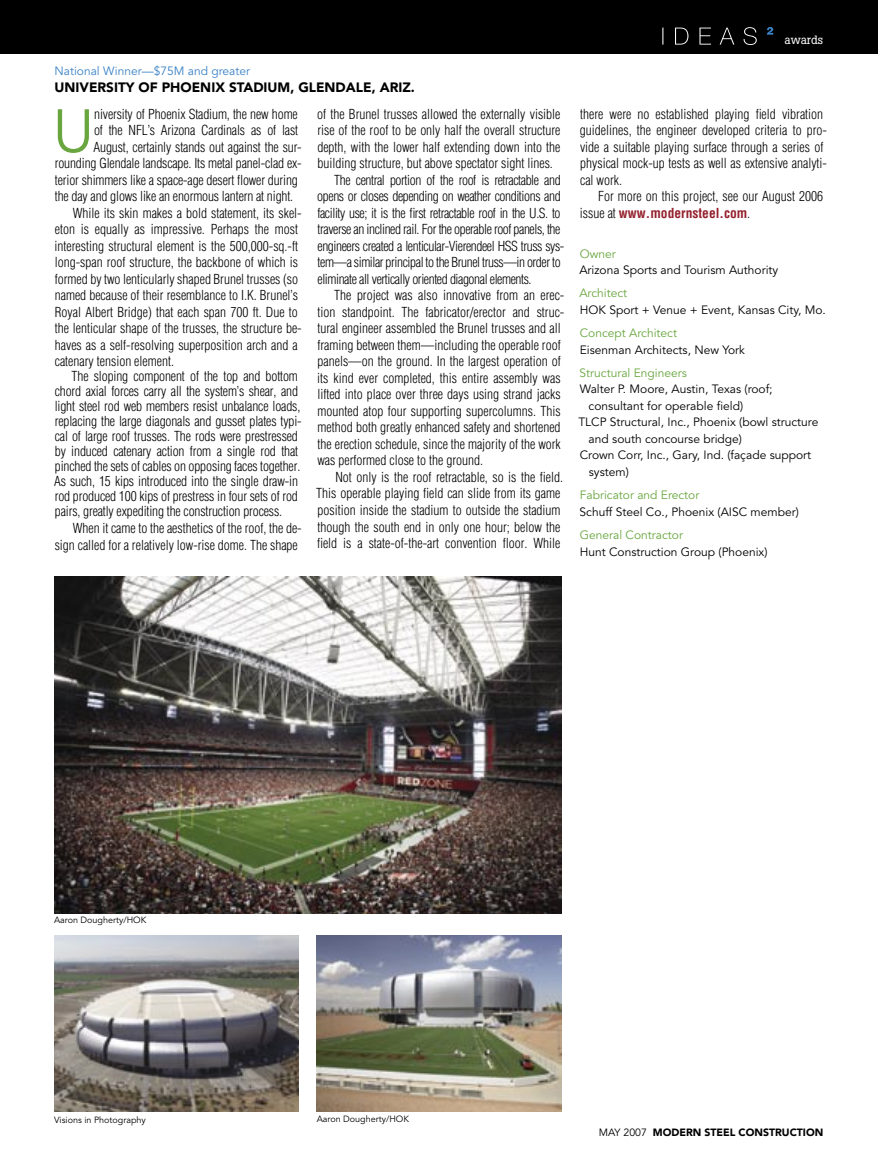
<style>
.page{position:relative;width:878px;height:1175px;background:#fff}
.page>*{position:absolute;margin:0;border:0;box-sizing:border-box;transform-origin:0 0}
.t1{font:60.15px "Avenir LT Std";color:#69a63f}
.t2{font:300 condensed 13.5px/15px "Helvetica";color:#000}
.t3{font:300 condensed 13.5px "Helvetica";letter-spacing:-.03em;color:#000}
.t4{font:900 13.5px "Avenir LT Std";color:#000}
.t5{font:12px "Avenir LT Std";color:#000}
.t6{font:12px "Avenir LT Std";color:#69a63f}
.t7{font:12px "Avenir LT Std";color:#3a82c6}
.t8{font:12px "Boton";color:#fff}
.t9{font:900 10.5px "Avenir LT Std";color:#000}
.t10{font:9px "Avenir LT Std";color:#000}
.s1{font-weight:700;color:#94212d}
.s2{font-weight:400}
</style>
<div class="page">
<div style="left:0;top:0;width:878px;height:54px;background:#000"></div>
<svg style="left:662px;top:27px;width:94px;height:18px"></svg>
<svg style="left:766px;top:27px;width:7px;height:8px"></svg>
<img style="left:316px;top:935px;width:245px;height:177px">
<img style="left:54px;top:576px;width:507px;height:337px">
<img style="left:54px;top:935px;width:244px;height:176px">
<p class="t7" style="left:54px;top:64px;width:197px">National Winner—$75M and greater</p>
<p class="t4" style="left:54px;top:79px;width:362px">UNIVERSITY OF PHOENIX STADIUM, GLENDALE, ARIZ.</p>
<h1 class="t1" style="left:53px;top:96px;width:43px">U</h1>
<p class="t2" style="left:94px;top:106px;width:205px">niversity of Phoenix Stadium, the new home</p>
<p class="t2" style="left:94px;top:123px;width:206px">of the NFL’s Arizona Cardinals as of last</p>
<p class="t2" style="left:93px;top:139px;width:210px">August, certainly stands out against the sur-</p>
<p class="t2" style="left:55px;top:156px;width:248px">rounding Glendale landscape. Its metal panel-clad ex-</p>
<p class="t2" style="left:55px;top:172px;width:244px">terior shimmers like a space-age desert flower during</p>
<p class="t2" style="left:55px;top:189px;width:240px">the day and glows like an enormous lantern at night.</p>
<p class="t2" style="left:73px;top:205px;width:230px">While its skin makes a bold statement, its skel-</p>
<p class="t2" style="left:55px;top:222px;width:245px">eton is equally as impressive. Perhaps the most</p>
<p class="t2" style="left:55px;top:238px;width:245px">interesting structural element is the 500,000-sq.-ft</p>
<p class="t2" style="left:55px;top:255px;width:245px">long-span roof structure, the backbone of which is</p>
<p class="t2" style="left:55px;top:271px;width:244px">formed by two lenticularly shaped Brunel trusses (so</p>
<p class="t2" style="left:55px;top:288px;width:245px">named because of their resemblance to I.K. Brunel’s</p>
<p class="t2" style="left:55px;top:304px;width:245px">Royal Albert Bridge) that each span 700 ft. Due to</p>
<p class="t2" style="left:55px;top:321px;width:248px">the lenticular shape of the trusses, the structure be-</p>
<p class="t2" style="left:55px;top:337px;width:244px">haves as a self-resolving superposition arch and a</p>
<p class="t2" style="left:55px;top:354px;width:121px">catenary tension element.</p>
<p class="t2" style="left:54px;top:369px;width:249px;text-indent:17px">The sloping component of the top and bottom chord axial forces carry all the system’s shear, and light steel rod web members resist unbalance loads, replacing the large diagonals and gusset plates typi&shy;cal of large roof trusses. The rods were prestressed by induced catenary action from a single rod that pinched the sets of cables on opposing faces together.<br>As such, 15 kips introduced into the single draw-in rod produced 100 kips of prestress in four sets of rod pairs, greatly expediting the construction process.</p>
<p class="t2" style="left:55px;top:520px;width:248px;line-height:16.5px;text-align:right">When it came to the aesthetics of the roof, the de&shy;sign called for a relatively low-rise dome. The shape</p>
<p class="t2" style="left:317px;top:106px;width:245px">of the Brunel trusses allowed the externally visible</p>
<p class="t2" style="left:317px;top:123px;width:244px">rise of the roof to be only half the overall structure</p>
<p class="t2" style="left:317px;top:139px;width:245px">depth, with the lower half extending down into the</p>
<p class="t2" style="left:317px;top:156px;width:237px">building structure, but above spectator sight lines.</p>
<p class="t3" style="left:334px;top:171px;width:228px">The central portion of the roof is retractable and</p>
<p class="t3" style="left:317px;top:188px;width:245px">opens or closes depending on weather conditions and</p>
<p class="t3" style="left:317px;top:204px;width:244px">facility use; it is the first retractable roof in the U.S. to</p>
<p class="t3" style="left:317px;top:221px;width:244px">traverse an inclined rail. For the operable roof panels, the</p>
<p class="t3" style="left:317px;top:237px;width:248px">engineers created a lenticular-Vierendeel HSS truss sys-</p>
<p class="t3" style="left:317px;top:254px;width:244px">tem—a similar principal to the Brunel truss—in order to</p>
<p class="t3" style="left:317px;top:270px;width:216px">eliminate all vertically oriented diagonal elements.</p>
<p class="t2" style="left:334px;top:288px;width:232px">The project was also innovative from an erec-</p>
<p class="t2" style="left:317px;top:304px;width:248px">tion standpoint. The fabricator/erector and struc-</p>
<p class="t2" style="left:317px;top:321px;width:245px">tural engineer assembled the Brunel trusses and all</p>
<p class="t2" style="left:317px;top:337px;width:245px">framing between them—including the operable roof</p>
<p class="t2" style="left:317px;top:354px;width:245px">panels—on the ground. In the largest operation of</p>
<p class="t2" style="left:317px;top:370px;width:245px">its kind ever completed, this entire assembly was</p>
<p class="t2" style="left:317px;top:387px;width:245px">lifted into place over three days using strand jacks</p>
<p class="t2" style="left:317px;top:403px;width:245px">mounted atop four supporting supercolumns. This</p>
<p class="t2" style="left:317px;top:420px;width:244px">method both greatly enhanced safety and shortened</p>
<p class="t2" style="left:317px;top:436px;width:245px">the erection schedule, since the majority of the work</p>
<p class="t2" style="left:317px;top:453px;width:167px">was performed close to the ground.</p>
<p class="t2" style="left:335px;top:469px;width:229px">Not only is the roof retractable, so is the field.</p>
<p class="t2" style="left:316px;top:486px;width:246px">This operable playing field can slide from its game</p>
<p class="t2" style="left:317px;top:502px;width:244px">position inside the stadium to outside the stadium</p>
<p class="t2" style="left:317px;top:519px;width:244px">though the south end in only one hour; below the</p>
<p class="t2" style="left:317px;top:535px;width:245px">field is a state-of-the-art convention floor. While</p>
<p class="t8" style="left:784px;top:33px;width:40px">awards</p>
<p class="t2" style="left:580px;top:106px;width:248px;line-height:16.5px">there were no established playing field vibration guidelines, the engineer developed criteria to pro&shy;vide a suitable playing surface through a series of physical mock-up tests as well as extensive analyti&shy;cal work.</p>
<p class="t2" style="left:580px;top:188px;width:245px;line-height:16.5px;text-indent:18px">For more on this project, see our August 2006 issue at <span class="s1">www.modernsteel.com</span>.</p>
<p class="t6" style="left:580px;top:246px;width:38px">Owner</p>
<p class="t5" style="left:579px;top:263px;width:200px">Arizona Sports and Tourism Authority</p>
<p class="t6" style="left:579px;top:286px;width:49px">Architect</p>
<p class="t5" style="left:580px;top:303px;width:248px">HOK Sport + Venue + Event, Kansas City, Mo.</p>
<p class="t6" style="left:580px;top:326px;width:99px">Concept Architect</p>
<p class="t5" style="left:580px;top:342px;width:167px">Eisenman Architects, New York</p>
<p class="t6" style="left:579px;top:366px;width:109px">Structural Engineers</p>
<p class="t5" style="left:579px;top:382px;width:194px">Walter P. Moore, Austin, Texas (roof;</p>
<p class="t5" style="left:588px;top:399px;width:156px">consultant for operable field)</p>
<p class="t5" style="left:578px;top:415px;width:241px">TLCP Structural, Inc., Phoenix (bowl structure</p>
<p class="t5" style="left:588px;top:432px;width:155px">and south concourse bridge)</p>
<p class="t5" style="left:580px;top:448px;width:233px">Crown Corr, Inc., Gary, Ind. (façade support</p>
<p class="t5" style="left:589px;top:465px;width:42px">system)</p>
<p class="t6" style="left:580px;top:488px;width:121px">Fabricator and Erector</p>
<p class="t5" style="left:579px;top:504px;width:221px">Schuff Steel Co., Phoenix (AISC member)</p>
<p class="t6" style="left:580px;top:528px;width:105px">General Contractor</p>
<p class="t5" style="left:580px;top:544px;width:189px">Hunt Construction Group (Phoenix)</p>
<p class="t10" style="left:54px;top:915px;width:94px">Aaron Dougherty/HOK</p>
<p class="t10" style="left:54px;top:1114px;width:93px">Visions in Photography</p>
<p class="t10" style="left:316px;top:1113px;width:94px">Aaron Dougherty/HOK</p>
<p class="t9" style="left:599px;top:1125px;width:226px"><span class="s2">MAY 2007</span> MODERN STEEL CONSTRUCTION</p>
</div>
